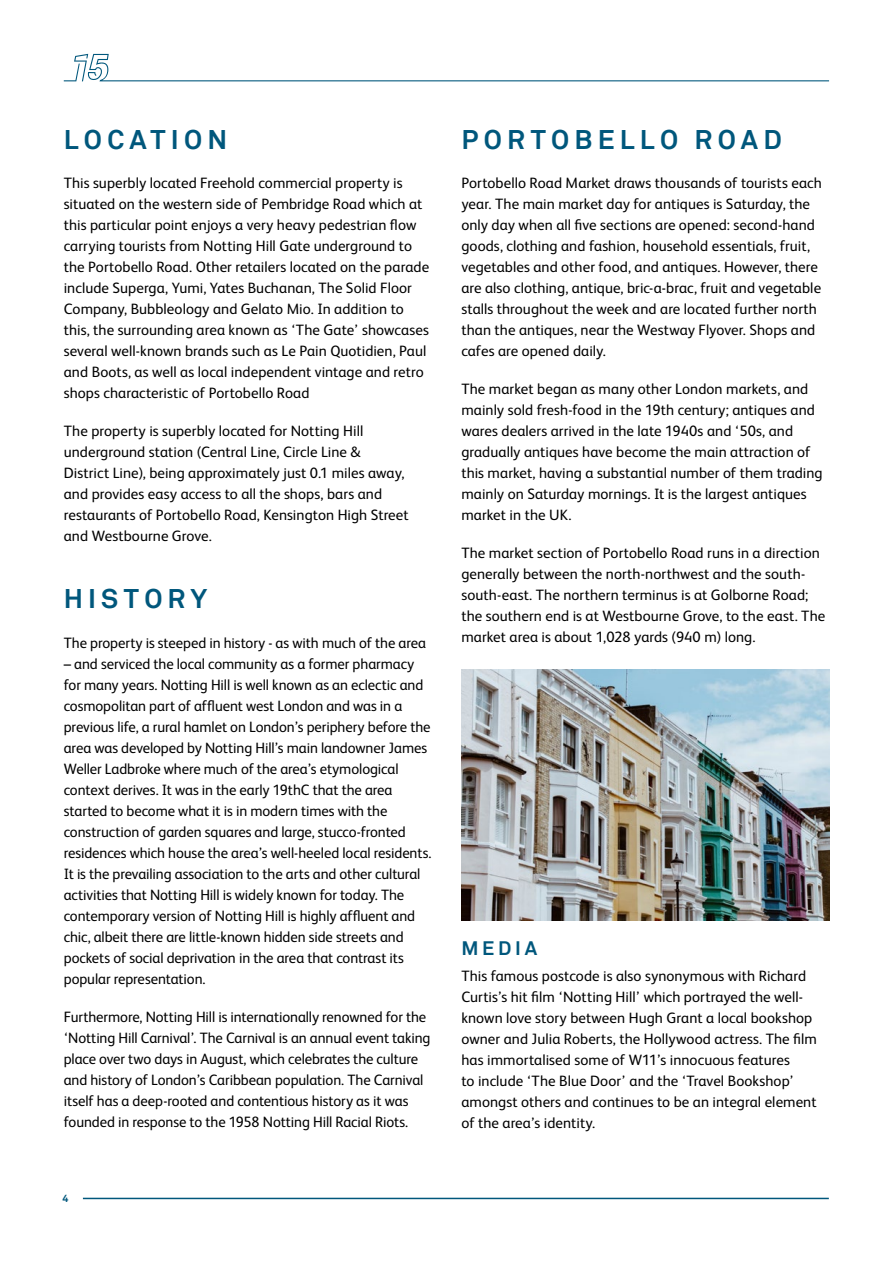
<style>
.page{position:relative;width:893px;height:1263px;background:#fff}
.page>*{position:absolute;margin:0;border:0;box-sizing:border-box;transform-origin:0 0}
.t1{font:700 27px "Akkurat";letter-spacing:.195em;color:#00577c}
.t2{font:700 19.5px "Akkurat";letter-spacing:.19em;color:#00577c}
.t3{font:15px/21px "FS Albert";color:#000}
.t4{font:700 10.5px "Akkurat";color:#00577c}
</style>
<div class="page">
<img style="left:461px;top:670px;width:368px;height:251px">
<hr style="left:83px;top:1198px;width:746px;height:1px;background:#00577c">
<svg style="left:64px;top:54px;width:765px;height:27px"></svg>
<h1 class="t1" style="left:64px;top:123px;width:165px">LOCATION</h1>
<p class="t3" style="left:64px;top:172px;width:367px">This superbly located Freehold commercial property is situated on the western side of Pembridge Road which at this particular point enjoys a very heavy pedestrian flow carrying tourists from Notting Hill Gate underground to the Portobello Road. Other retailers located on the parade include Superga, Yumi, Yates Buchanan, The Solid Floor Company, Bubbleology and Gelato Mio. In addition to this, the surrounding area known as ‘The Gate’ showcases several well-known brands such as Le Pain Quotidien, Paul and Boots, as well as local independent vintage and retro shops characteristic of Portobello Road</p>
<p class="t3" style="left:64px;top:420px;width:346px">The property is superbly located for Notting Hill underground station (Central Line, Circle Line &amp; District Line), being approximately just 0.1 miles away, and provides easy access to all the shops, bars and restaurants of Portobello Road, Kensington High Street and Westbourne Grove.</p>
<h1 class="t1" style="left:64px;top:582px;width:145px">HISTORY</h1>
<p class="t3" style="left:64px;top:631px;width:364px">The property is steeped in history - as with much of the area</p>
<p class="t3" style="left:64px;top:652px;width:369px">– and serviced the local community as a former pharmacy for many years. Notting Hill is well known as an eclectic and cosmopolitan part of affluent west London and was in a previous life, a rural hamlet on London’s periphery before the area was developed by Notting Hill’s main landowner James Weller Ladbroke where much of the area’s etymological context derives. It was in the early 19thC that the area started to become what it is in modern times with the construction of garden squares and large, stucco-fronted residences which house the area’s well-heeled local residents.<br>It is the prevailing association to the arts and other cultural activities that Notting Hill is widely known for today. The contemporary version of Notting Hill is highly affluent and chic, albeit there are little-known hidden side streets and pockets of social deprivation in the area that contrast its popular representation.</p>
<p class="t3" style="left:64px;top:1005px;width:368px">Furthermore, Notting Hill is internationally renowned for the ‘Notting Hill Carnival’. The Carnival is an annual event taking place over two days in August, which celebrates the culture and history of London’s Caribbean population. The Carnival itself has a deep-rooted and contentious history as it was founded in response to the 1958 Notting Hill Racial Riots.</p>
<p class="t4" style="left:63px;top:1191px;width:7px">4</p>
<h1 class="t1" style="left:461px;top:123px;width:322px">PORTOBELLO ROAD</h1>
<p class="t3" style="left:461px;top:172px;width:362px">Portobello Road Market draws thousands of tourists each year. The main market day for antiques is Saturday, the only day when all five sections are opened: second-hand goods, clothing and fashion, household essentials, fruit, vegetables and other food, and antiques. However, there are also clothing, antique, bric-a-brac, fruit and vegetable stalls throughout the week and are located further north than the antiques, near the Westway Flyover. Shops and cafes are opened daily.</p>
<p class="t3" style="left:461px;top:378px;width:363px">The market began as many other London markets, and mainly sold fresh-food in the 19th century; antiques and wares dealers arrived in the late 1940s and ‘50s, and gradually antiques have become the main attraction of this market, having a substantial number of them trading mainly on Saturday mornings. It is the largest antiques market in the UK.</p>
<p class="t3" style="left:461px;top:542px;width:365px">The market section of Portobello Road runs in a direction generally between the north-northwest and the south&shy;south-east. The northern terminus is at Golborne Road; the southern end is at Westbourne Grove, to the east. The market area is about 1,028 yards (940 m) long.</p>
<h2 class="t2" style="left:461px;top:936px;width:77px">MEDIA</h2>
<p class="t3" style="left:461px;top:964px;width:357px">This famous postcode is also synonymous with Richard Curtis’s hit film ‘Notting Hill’ which portrayed the well&shy;known love story between Hugh Grant a local bookshop owner and Julia Roberts, the Hollywood actress. The film has immortalised some of W11’s innocuous features<br>to include ‘The Blue Door’ and the ‘Travel Bookshop’ amongst others and continues to be an integral element of the area’s identity.</p>
</div>
